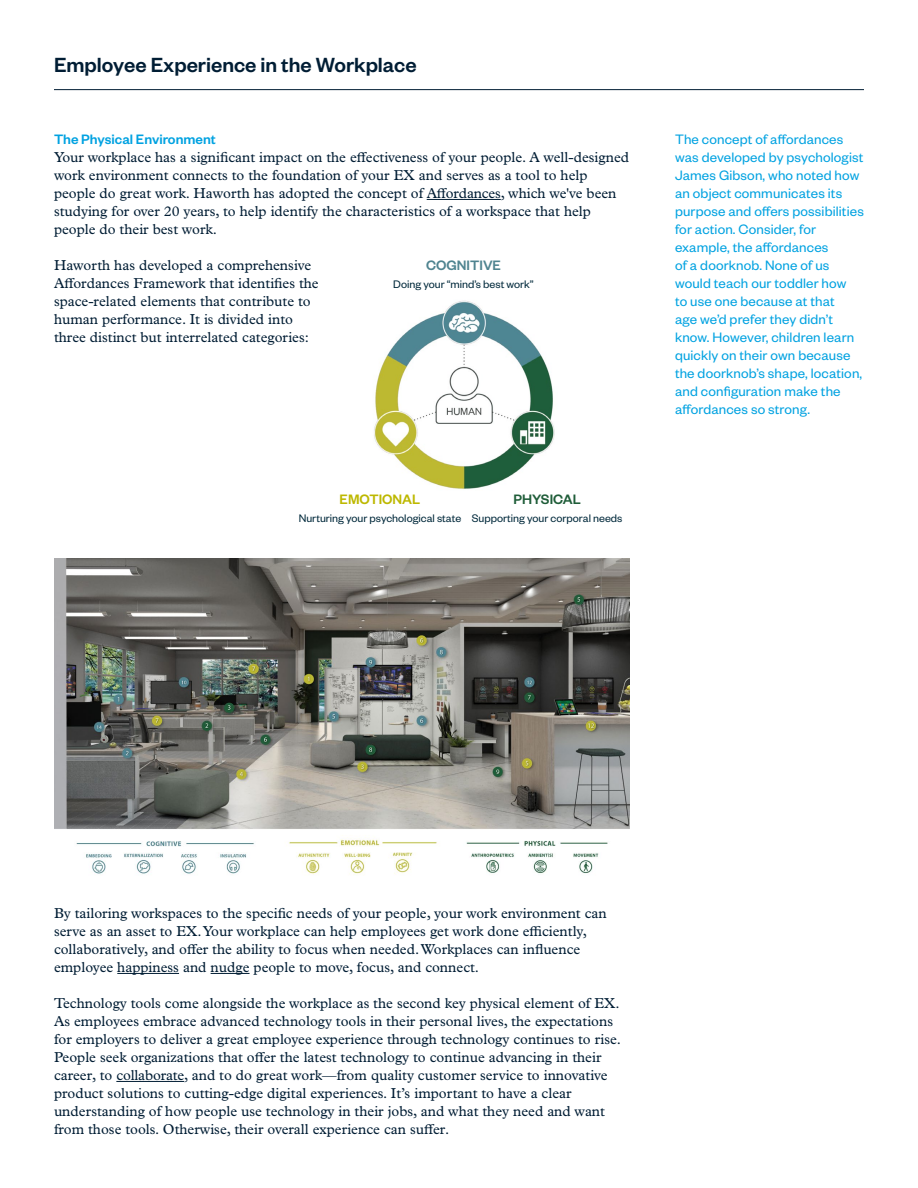
<style>
.page{position:relative;width:918px;height:1188px;background:#fff}
.page>*{position:absolute;margin:0;border:0;box-sizing:border-box;transform-origin:0 0}
.t1{font:500 22.5px "Founders Grotesk";color:#001d34}
.t2{font:15px/18px "Founders Grotesk";letter-spacing:.01em;color:#00a2e1}
.t3{font:500 15px "Founders Grotesk";color:#00a2e1}
.t4{font:500 15px "Founders Grotesk";color:#4f8490}
.t5{font:500 15px "Founders Grotesk";color:#bdb800}
.t6{font:500 15px "Founders Grotesk";color:#1f5d39}
.t7{font:14.4px/18px "Plantin MT Pro";color:#001d34}
.t8{font:12px "Founders Grotesk";color:#00293b}
</style>
<div class="page">
<hr style="left:54px;top:89px;width:810px;height:1px;background:#001d34">
<hr style="left:427px;top:199px;width:74px;height:1px;background:#001d34">
<hr style="left:117px;top:973px;width:62px;height:1px;background:#001d34">
<hr style="left:211px;top:973px;width:39px;height:1px;background:#001d34">
<hr style="left:116px;top:1081px;width:68px;height:1px;background:#001d34">
<img style="left:374px;top:300px;width:181px;height:190px">
<img style="left:54px;top:558px;width:576px;height:317px">
<h1 class="t1" style="left:54px;top:51px;width:364px">Employee Experience in the Workplace</h1>
<p class="t3" style="left:54px;top:130px;width:163px">The Physical Environment</p>
<p class="t7" style="left:54px;top:148px;width:577px">Your workplace has a significant impact on the effectiveness of your people. A well-designed work environment connects to the foundation of your EX and serves as a tool to help people do great work. Haworth has adopted the concept of Affordances, which we've been studying for over 20 years, to help identify the characteristics of a workspace that help people do their best work.</p>
<p class="t7" style="left:54px;top:256px;width:266px">Haworth has developed a comprehensive Affordances Framework that identifies the space-related elements that contribute to human performance. It is divided into three distinct but interrelated categories:</p>
<p class="t4" style="left:426px;top:256px;width:76px">COGNITIVE</p>
<p class="t8" style="left:393px;top:277px;width:142px">Doing your “mind’s best work”</p>
<p class="t5" style="left:340px;top:490px;width:82px">EMOTIONAL</p>
<p class="t8" style="left:299px;top:511px;width:164px">Nurturing your psychological state</p>
<p class="t6" style="left:513px;top:490px;width:69px">PHYSICAL</p>
<p class="t8" style="left:472px;top:511px;width:152px">Supporting your corporal needs</p>
<p class="t2" style="left:675px;top:129px;width:190px">The concept of affordances was developed by psychologist<br>James Gibson, who noted how an object communicates its purpose and offers possibilities for action. Consider, for example, the affordances<br>of a doorknob. None of us would teach our toddler how<br>to use one because at that<br>age we’d prefer they didn’t know. However, children learn quickly on their own because the doorknob’s shape, location, and configuration make the affordances so strong.</p>
<p class="t7" style="left:54px;top:904px;width:554px">By tailoring workspaces to the specific needs of your people, your work environment can serve as an asset to EX. Your workplace can help employees get work done efficiently, collaboratively, and offer the ability to focus when needed. Workplaces can influence employee happiness and nudge people to move, focus, and connect.</p>
<p class="t7" style="left:54px;top:994px;width:569px">Technology tools come alongside the workplace as the second key physical element of EX.<br>As employees embrace advanced technology tools in their personal lives, the expectations for employers to deliver a great employee experience through technology continues to rise.<br>People seek organizations that offer the latest technology to continue advancing in their career, to collaborate, and to do great work—from quality customer service to innovative product solutions to cutting-edge digital experiences. It’s important to have a clear understanding of how people use technology in their jobs, and what they need and want from those tools. Otherwise, their overall experience can suffer.</p>
</div>
